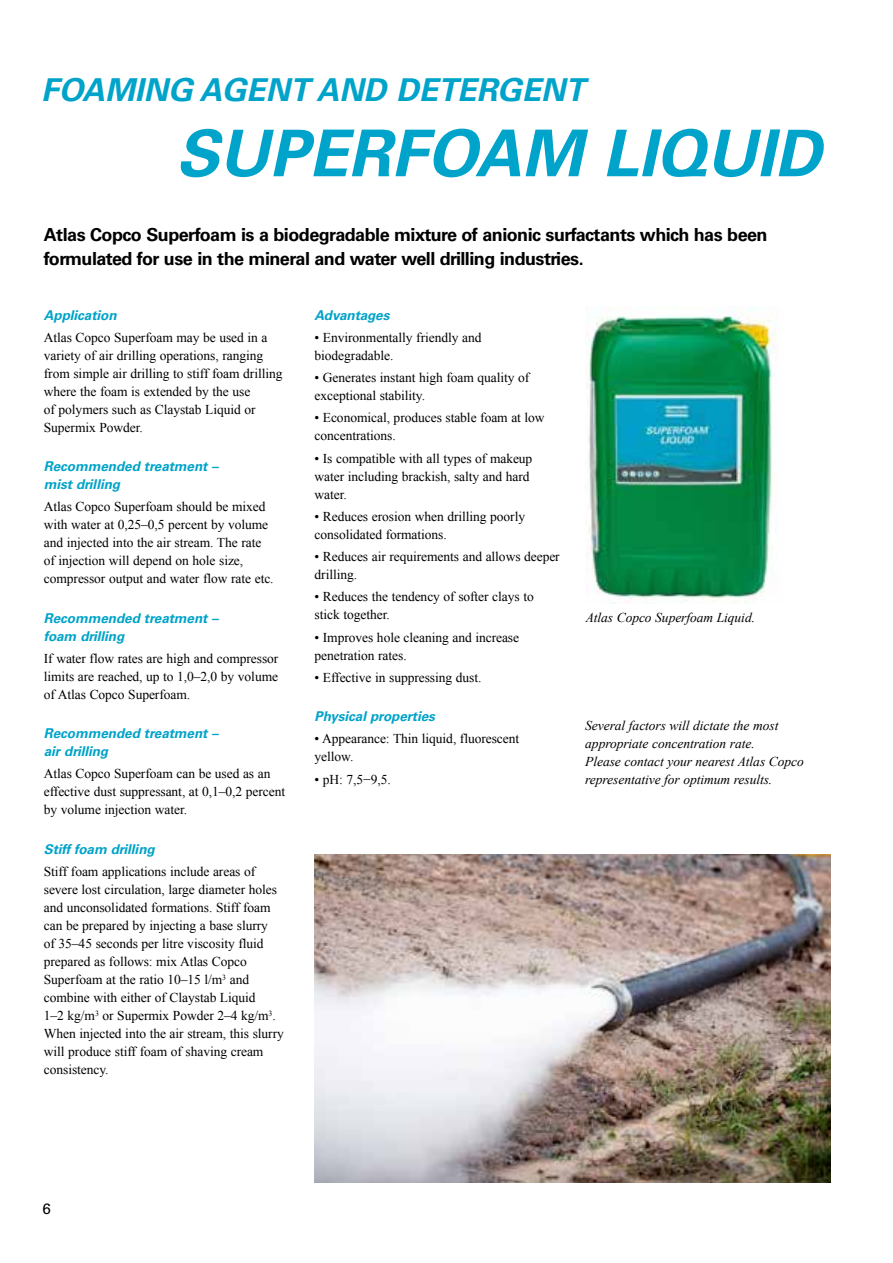
<style>
.page{position:relative;width:893px;height:1263px;background:#fff}
.page>*{position:absolute;margin:0;border:0;box-sizing:border-box;transform-origin:0 0}
.t1{font:italic 700 64.5px "Univers LT Std";color:#00a3c9}
.t2{font:italic 700 31.5px "Univers LT Std";color:#00a3c9}
.t3{font:700 18px/24px "Univers LT Std";letter-spacing:-.03em;color:#000}
.t4{font:15px "Univers LT Std";color:#000}
.t5{font:13.5px/18px "Times New Roman";letter-spacing:-.005em;color:#000}
.t6{font:italic 700 13.5px/18px "Univers LT Std";letter-spacing:-.005em;color:#00a3c9}
.t7{font:italic 13.5px/18px "Times New Roman";letter-spacing:-.005em;color:#000}
</style>
<div class="page">
<img style="left:587px;top:308px;width:190px;height:295px">
<img style="left:315px;top:855px;width:515px;height:327px">
<h2 class="t2" style="left:41px;top:72px;width:545px">FOAMING AGENT AND DETERGENT</h2>
<h1 class="t1" style="left:176px;top:116px;width:646px">SUPERFOAM LIQUID</h1>
<h3 class="t3" style="left:44px;top:222px;width:725px">Atlas Copco Superfoam is a biodegradable mixture of anionic surfactants which has been formulated for use in the mineral and water well drilling industries.</h3>
<p class="t6" style="left:44px;top:306px;width:74px">Application</p>
<p class="t5" style="left:44px;top:328px;width:240px">Atlas Copco Superfoam may be used in a variety of air drilling operations, ranging from simple air drilling to stiff foam drilling where the foam is extended by the use<br>of polymers such as Claystab Liquid or Supermix Powder.</p>
<p class="t6" style="left:44px;top:458px;width:176px">Recommended treatment – mist drilling</p>
<p class="t5" style="left:44px;top:498px;width:231px">Atlas Copco Superfoam should be mixed with water at 0,25–0,5 percent by volume and injected into the air stream. The rate of injection will depend on hole size, compressor output and water flow rate etc.</p>
<p class="t6" style="left:44px;top:609px;width:176px">Recommended treatment – foam drilling</p>
<p class="t5" style="left:44px;top:649px;width:236px;text-align:justify">If water flow rates are high and compressor limits are reached, up to 1,0–2,0 by volume of Atlas Copco Superfoam.</p>
<p class="t6" style="left:44px;top:725px;width:176px">Recommended treatment – air drilling</p>
<p class="t5" style="left:44px;top:765px;width:243px">Atlas Copco Superfoam can be used as an effective dust suppressant, at 0,1–0,2 percent by volume injection water.</p>
<p class="t6" style="left:44px;top:840px;width:112px">Stiff foam drilling</p>
<p class="t5" style="left:44px;top:862px;width:242px">Stiff foam applications include areas of severe lost circulation, large diameter holes and unconsolidated formations. Stiff foam can be prepared by injecting a base slurry<br>of 35–45 seconds per litre viscosity fluid prepared as follows: mix Atlas Copco Superfoam at the ratio 10–15 l/m<sup>3</sup> and combine with either of Claystab Liquid<br>1–2 kg/m<sup>3</sup> or Supermix Powder 2–4 kg/m<sup>3</sup>.<br>When injected into the air stream, this slurry will produce stiff foam of shaving cream consistency.</p>
<p class="t6" style="left:315px;top:306px;width:76px">Advantages</p>
<p class="t5" style="left:315px;top:328px;width:168px">• Environmentally friendly and biodegradable.</p>
<p class="t5" style="left:315px;top:368px;width:216px">• Generates instant high foam quality of exceptional stability.</p>
<p class="t5" style="left:315px;top:409px;width:232px">• Economical, produces stable foam at low concentrations.</p>
<p class="t5" style="left:315px;top:449px;width:219px">• Is compatible with all types of makeup water including brackish, salty and hard water.</p>
<p class="t5" style="left:315px;top:507px;width:212px">• Reduces erosion when drilling poorly consolidated formations.</p>
<p class="t5" style="left:315px;top:547px;width:247px">• Reduces air requirements and allows deeper drilling.</p>
<p class="t5" style="left:315px;top:588px;width:221px">• Reduces the tendency of softer clays to stick together.</p>
<p class="t5" style="left:315px;top:628px;width:206px">• Improves hole cleaning and increase penetration rates.</p>
<p class="t5" style="left:315px;top:668px;width:168px">• Effective in suppressing dust.</p>
<p class="t6" style="left:315px;top:708px;width:122px">Physical properties</p>
<p class="t5" style="left:315px;top:730px;width:206px">• Appearance: Thin liquid, fluorescent yellow.</p>
<p class="t5" style="left:315px;top:770px;width:78px">• pH: 7,5−9,5.</p>
<p class="t7" style="left:586px;top:608px;width:171px">Atlas Copco Superfoam Liquid.</p>
<p class="t7" style="left:585px;top:716px;width:220px">Several factors will dictate the most appropriate concentration rate.<br>Please contact your nearest Atlas Copco representative for optimum results.</p>
<p class="t4" style="left:43px;top:1200px;width:10px">6</p>
</div>
